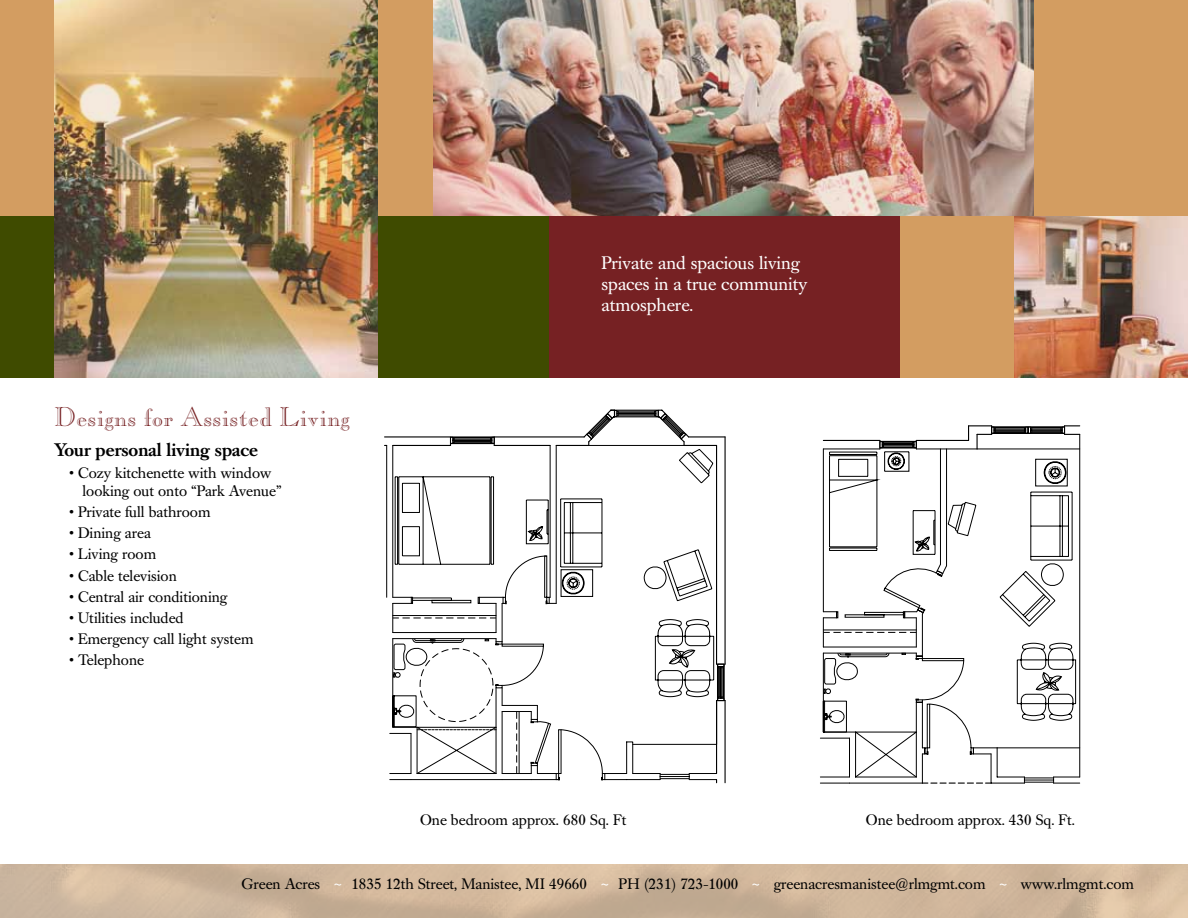
<style>
.page{position:relative;width:1188px;height:918px;background:#fff}
.page>*{position:absolute;margin:0;border:0;box-sizing:border-box;transform-origin:0 0}
.t1{font:27px "Caslon Open Face";color:#762123}
.t2{font:18px/21px "Caslon Book BE";color:#fff}
.t3{font:500 18px "Caslon Book BE";color:#000}
.t4{font:15px/18px "Caslon Book BE";color:#000}
.s1{color:#fff}
</style>
<div class="page">
<div style="left:0;top:0;width:1188px;height:216px;background:#d39d61"></div>
<div style="left:432px;top:216px;width:486px;height:162px;background:#762123"></div>
<div style="left:0;top:216px;width:549px;height:162px;background:#3f4b00"></div>
<img style="left:54px;top:0;width:324px;height:378px">
<img style="left:433px;top:0;width:601px;height:216px">
<div style="left:900px;top:216px;width:288px;height:162px;background:#d39d61"></div>
<img style="left:1015px;top:216px;width:173px;height:161px">
<hr style="left:494px;top:436px;width:90px;height:2px;background:#000">
<hr style="left:494px;top:445px;width:56px;height:1px;background:#000">
<hr style="left:556px;top:445px;width:33px;height:1px;background:#000">
<hr style="left:716px;top:445px;width:1px;height:219px;background:#000">
<hr style="left:689px;top:436px;width:36px;height:2px;background:#000">
<hr style="left:393px;top:445px;width:1px;height:152px;background:#000">
<hr style="left:386px;top:445px;width:1px;height:152px;background:#000">
<hr style="left:451px;top:437px;width:43px;height:1px;background:#000">
<div style="left:453px;top:438px;width:39px;height:2px;border:1px solid #000"></div>
<div style="left:453px;top:440px;width:39px;height:3px;border:1px solid #000"></div>
<hr style="left:451px;top:443px;width:43px;height:1px;background:#000">
<svg style="left:490px;top:438px;width:5px;height:7px"></svg>
<svg style="left:384px;top:436px;width:71px;height:11px"></svg>
<hr style="left:684px;top:445px;width:33px;height:1px;background:#000">
<hr style="left:725px;top:437px;width:1px;height:227px;background:#000">
<hr style="left:725px;top:701px;width:1px;height:82px;background:#000">
<svg style="left:395px;top:449px;width:318px;height:100px"></svg>
<svg style="left:578px;top:409px;width:116px;height:37px"></svg>
<hr style="left:550px;top:445px;width:1px;height:152px;background:#000">
<hr style="left:556px;top:445px;width:1px;height:158px;background:#000">
<svg style="left:390px;top:549px;width:335px;height:234px"></svg>
<hr style="left:716px;top:701px;width:1px;height:43px;background:#000">
<hr style="left:820px;top:738px;width:30px;height:1px;background:#000">
<hr style="left:820px;top:783px;width:30px;height:1px;background:#000">
<hr style="left:820px;top:777px;width:30px;height:1px;background:#000">
<svg style="left:823px;top:425px;width:257px;height:359px"></svg>
<h1 class="t1" style="left:54px;top:400px;width:298px">Designs for Assisted Living</h1>
<p class="t3" style="left:54px;top:440px;width:206px">Your personal living space</p>
<p class="t4" style="left:82px;top:464px;width:201px;text-indent:-14px">• Cozy kitchenette with window looking out onto “Park Avenue”</p>
<p class="t4" style="left:69px;top:503px;width:143px">• Private full bathroom</p>
<p class="t4" style="left:69px;top:524px;width:83px">• Dining area</p>
<p class="t4" style="left:69px;top:546px;width:89px">• Living room</p>
<p class="t4" style="left:69px;top:567px;width:109px">• Cable television</p>
<p class="t4" style="left:69px;top:588px;width:160px">• Central air conditioning</p>
<p class="t4" style="left:69px;top:609px;width:116px">• Utilities included</p>
<p class="t4" style="left:69px;top:630px;width:186px">• Emergency call light system</p>
<p class="t4" style="left:69px;top:652px;width:76px">• Telephone</p>
<p class="t2" style="left:602px;top:252px;width:207px">Private and spacious living spaces in a true community atmosphere.</p>
<p class="t4" style="left:420px;top:811px;width:208px">One bedroom approx. 680 Sq. Ft</p>
<p class="t4" style="left:866px;top:811px;width:211px">One bedroom approx. 430 Sq. Ft.</p>
<p class="t4" style="left:242px;top:875px;width:894px">Green Acres <span class="s1">~</span> 1835 12th Street, Manistee, MI 49660 <span class="s1">~</span> PH (231) 723-1000 <span class="s1">~</span> greenacresmanistee@rlmgmt.com <span class="s1">~</span> www.rlmgmt.com</p>
</div>
